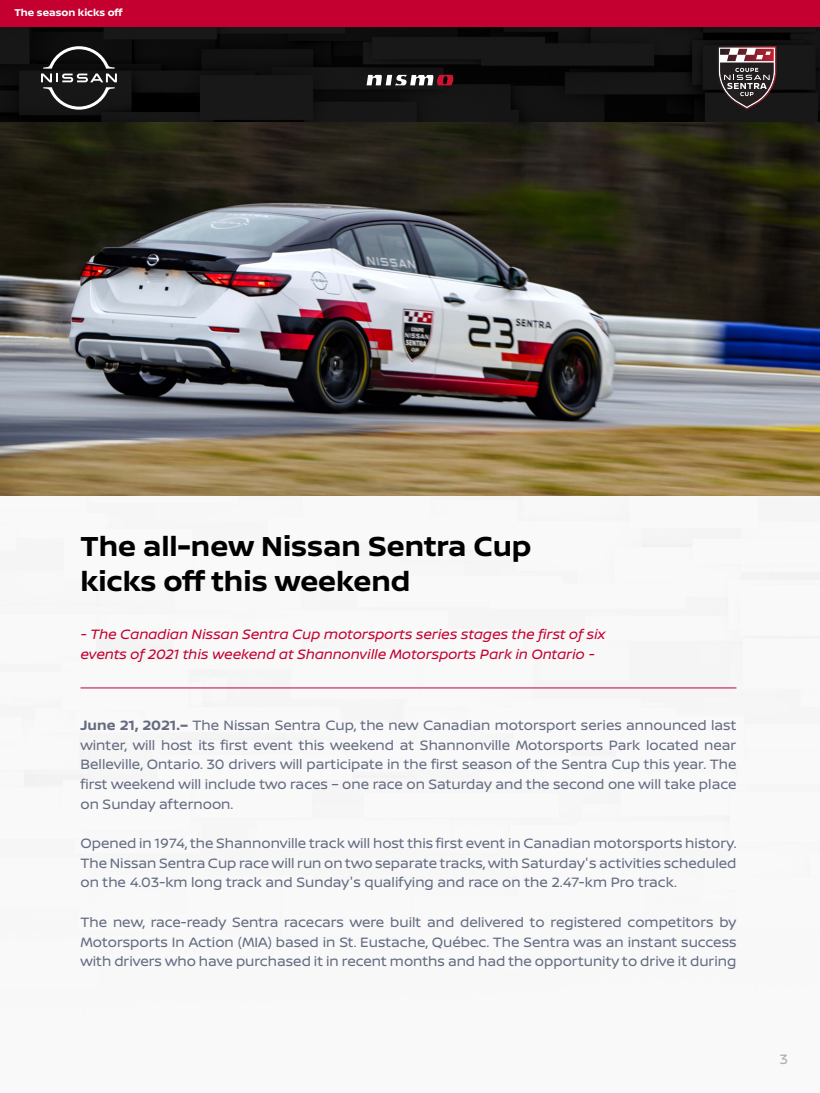
<style>
.page{position:relative;width:820px;height:1093px;background:#fff}
.page>*{position:absolute;margin:0;border:0;box-sizing:border-box;transform-origin:0 0}
.S-titre_rouge{font:700 29.2px/35px "Nissan Brand";color:#000}
.Texte{font:14.4px/19.6px "Nissan Brand";color:#656c82;text-align:justify}
.Texte-2{font:italic 14.4px/19.6px "Nissan Brand";color:#c3002f}
.t1{font:14.4px "Nissan Brand";color:#a9adb9}
.t2{font:700 10.48px "Nissan Brand";color:#fff}
.s1{font-weight:700}
</style>
<div class="page">
<img style="left:0;top:26px;width:819px;height:470px">
<svg style="left:41px;top:46px;width:76px;height:64px;background:#383838"></svg>
<svg style="left:717px;top:46px;width:59px;height:64px;background:#5f4f51"></svg>
<svg style="left:366px;top:75px;width:87px;height:10px"></svg>
<div style="left:0;top:0;width:819px;height:26px;background:#c3002f"></div>
<hr style="left:80px;top:688px;width:656px;height:1px;background:#c3002f">
<p class="t2" style="left:14px;top:5px;width:110px">The season kicks off</p>
<p class="S-titre_rouge" style="left:80px;top:528px;width:452px">The all-new Nissan Sentra Cup kicks off this weekend</p>
<p class="Texte-2" style="left:80px;top:624px;width:526px">- The Canadian Nissan Sentra Cup motorsports series stages the first of six events of 2021 this weekend at Shannonville Motorsports Park in Ontario -</p>
<p class="Texte" style="left:80px;top:715px;width:657px"><span class="s1">June 21, 2021.–</span> The Nissan Sentra Cup, the new Canadian motorsport series announced last winter, will host its first event this weekend at Shannonville Motorsports Park located near Belleville, Ontario. 30 drivers will participate in the first season of the Sentra Cup this year. The first weekend will include two races – one race on Saturday and the second one will take place on Sunday afternoon.</p>
<p class="Texte" style="left:80px;top:833px;width:657px">Opened in 1974, the Shannonville track will host this first event in Canadian motorsports history.<br>The Nissan Sentra Cup race will run on two separate tracks, with Saturday's activities scheduled on the 4.03-km long track and Sunday's qualifying and race on the 2.47-km Pro track.</p>
<p class="Texte" style="left:80px;top:912px;width:657px">The new, race-ready Sentra racecars were built and delivered to registered competitors by Motorsports In Action (MIA) based in St. Eustache, Québec. The Sentra was an instant success with drivers who have purchased it in recent months and had the opportunity to drive it during</p>
<p class="t1" style="left:779px;top:1049px;width:10px">3</p>
</div>
